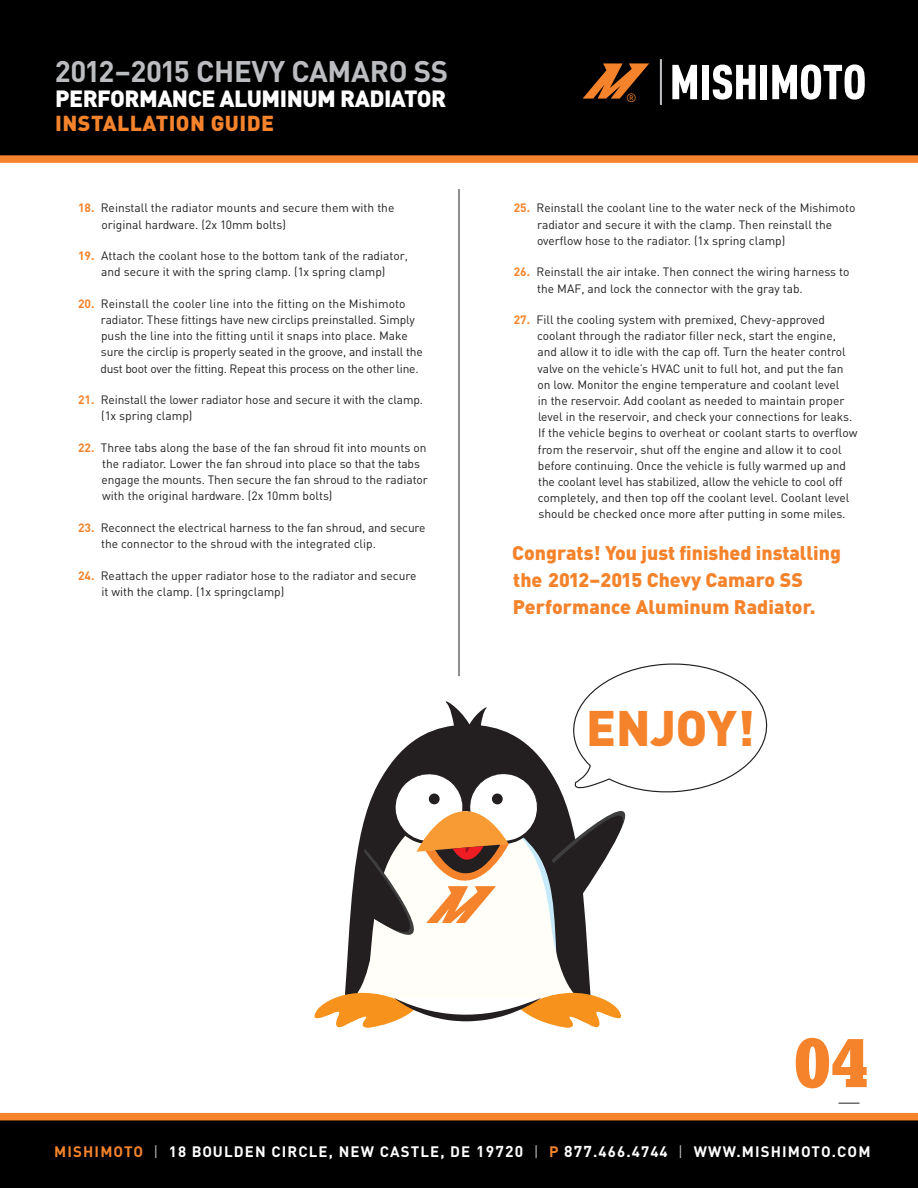
<style>
.page{position:relative;width:918px;height:1188px;background:#fff}
.page>*{position:absolute;margin:0;border:0;box-sizing:border-box;transform-origin:0 0}
.t1{font:72px "URW Egyptienne T Bold Extr Narr";color:#f5832b}
.t2{font:900 49.35px "DIN";color:#f5832b}
.t3{font:700 29.4px "DIN";letter-spacing:-.01em;color:#bcbdc0}
.t4{font:900 23.25px "DIN";letter-spacing:-.02em;color:#fff}
.t5{font:900 21.45px "DIN";letter-spacing:.02em;color:#f5832b}
.t6{font:900 19.5px/27.2px "DIN";color:#f5832b}
.t7{font:700 15px "DIN";letter-spacing:.075em;color:#fff}
.t8{font:12px/16.2px "DIN";color:#231f20}
.t9{font:12px "DIN";color:#f5832b}
.s1{font-weight:700;color:#f5832b}
.s2{color:#f58424}
.s3{font-weight:400;color:#bcbdc0}
.s4{font-size:15.6px}
.s5{color:#f5832b}
</style>
<div class="page">
<div style="left:0;top:0;width:918px;height:163px;background:#000001"></div>
<svg style="left:672px;top:65px;width:25px;height:34px"></svg>
<div style="left:702px;top:65px;width:7px;height:34px;background:#fff"></div>
<svg style="left:713px;top:65px;width:43px;height:35px"></svg>
<div style="left:760px;top:65px;width:7px;height:34px;background:#fff"></div>
<svg style="left:772px;top:64px;width:93px;height:36px"></svg>
<svg style="left:583px;top:63px;width:66px;height:36px;background:#723d14"></svg>
<hr style="left:660px;top:59px;width:2px;height:46px;background:#bcbdc0">
<svg style="left:839px;top:1103px;width:21px;height:1px"></svg>
<hr style="left:459px;top:189px;width:1px;height:487px;background:#231f20">
<svg style="left:0;top:1113px;width:918px;height:75px;background:#180d05"></svg>
<svg style="left:314px;top:661px;width:454px;height:367px"></svg>
<h3 class="t3" style="left:55px;top:52px;width:395px">2012–2015 CHEVY CAMARO SS</h3>
<h3 class="t4" style="left:55px;top:83px;width:393px">PERFORMANCE ALUMINUM RADIATOR</h3>
<h3 class="t5" style="left:55px;top:108px;width:220px">INSTALLATION GUIDE</h3>
<p class="t8" style="left:101px;top:200px;width:295px;text-indent:-23px"><span class="s1">18.</span> Reinstall the radiator mounts and secure them with the original hardware. (2x 10mm bolts)</p>
<p class="t8" style="left:78px;top:248px;width:332px;text-align:center"><span class="s1">19.</span> Attach the coolant hose to the bottom tank of the radiator, and secure it with the spring clamp. (1x spring clamp)</p>
<p class="t8" style="left:100px;top:295px;width:324px;text-indent:-22px"><span class="s1">20.</span> Reinstall the cooler line into the fitting on the Mishimoto radiator. These fittings have new circlips preinstalled. Simply push the line into the fitting until it snaps into place. Make sure the circlip is properly seated in the groove, and install the dust boot over the fitting. Repeat this process on the other line.</p>
<p class="t8" style="left:101px;top:392px;width:323px;text-indent:-23px"><span class="s1">21.</span> Reinstall the lower radiator hose and secure it with the clamp. (1x spring clamp)</p>
<p class="t8" style="left:102px;top:439px;width:328px;text-indent:-24px"><span class="s1">22.</span> Three tabs along the base of the fan shroud fit into mounts on the radiator. Lower the fan shroud into place so that the tabs engage the mounts. Then secure the fan shroud to the radiator with the original hardware. (2x 10mm bolts)</p>
<p class="t8" style="left:101px;top:519px;width:326px;text-indent:-23px"><span class="s1">23.</span> Reconnect the electrical harness to the fan shroud, and secure the connector to the shroud with the integrated clip.</p>
<p class="t8" style="left:101px;top:567px;width:317px;text-indent:-23px"><span class="s1">24.</span> Reattach the upper radiator hose to the radiator and secure it with the clamp. (1x springclamp)</p>
<p class="t9" style="left:626px;top:90px;width:12px">®</p>
<p class="t8" style="left:537px;top:200px;width:320px;text-indent:-23px"><span class="s1">25.</span> Reinstall the coolant line to the water neck of the Mishimoto radiator and secure it with the clamp. Then reinstall the overflow hose to the radiator. (1x spring clamp)</p>
<p class="t8" style="left:537px;top:264px;width:314px;text-indent:-23px"><span class="s1">26.</span> Reinstall the air intake. Then connect the wiring harness to the MAF, and lock the connector with the gray tab.</p>
<p class="t8" style="left:537px;top:311px;width:322px;text-indent:-23px"><span class="s1">27.</span> Fill the cooling system with premixed, Chevy-approved coolant through the radiator filler neck, start the engine, and allow it to idle with the cap off. Turn the heater control valve on the vehicle’s HVAC unit to full hot, and put the fan on low. Monitor the engine temperature and coolant level<br>in the reservoir. Add coolant as needed to maintain proper level in the reservoir, and check your connections for leaks.<br>If the vehicle begins to overheat or coolant starts to overflow from the reservoir, shut off the engine and allow it to cool before continuing. Once the vehicle is fully warmed up and the coolant level has stabilized, allow the vehicle to cool off completely, and then top off the coolant level. Coolant level should be checked once more after putting in some miles.</p>
<h3 class="t6" style="left:512px;top:538px;width:330px">Congrats! You just finished installing the 2012–2015 Chevy Camaro SS<br>Performance Aluminum Radiator.</h3>
<h2 class="t2" style="left:586px;top:695px;width:170px">ENJOY!</h2>
<h1 class="t1" style="left:794px;top:1020px;width:75px">04</h1>
<p class="t7" style="left:42px;top:1142px;width:628px"><span class="s2">MISHIMOTO</span> <span class="s3">|</span> 18 BOULDEN CIRCLE, NEW CASTLE, DE <span class="s4">19720</span> <span class="s3">|</span> <span class="s2">P</span> <span class="s4">1</span>.<span class="s4">877</span>.GOMISHI</p>
<p class="t7" style="left:54px;top:1142px;width:818px"><span class="s5">MISHIMOTO</span> <span class="s3">|</span> 18 BOULDEN CIRCLE, NEW CASTLE, DE <span class="s4">19720</span> <span class="s3">|</span> <span class="s5">P</span> <span class="s4">877</span>.466.4744 <span class="s3">|</span> WWW.MISHIMOTO.COM</p>
</div>
